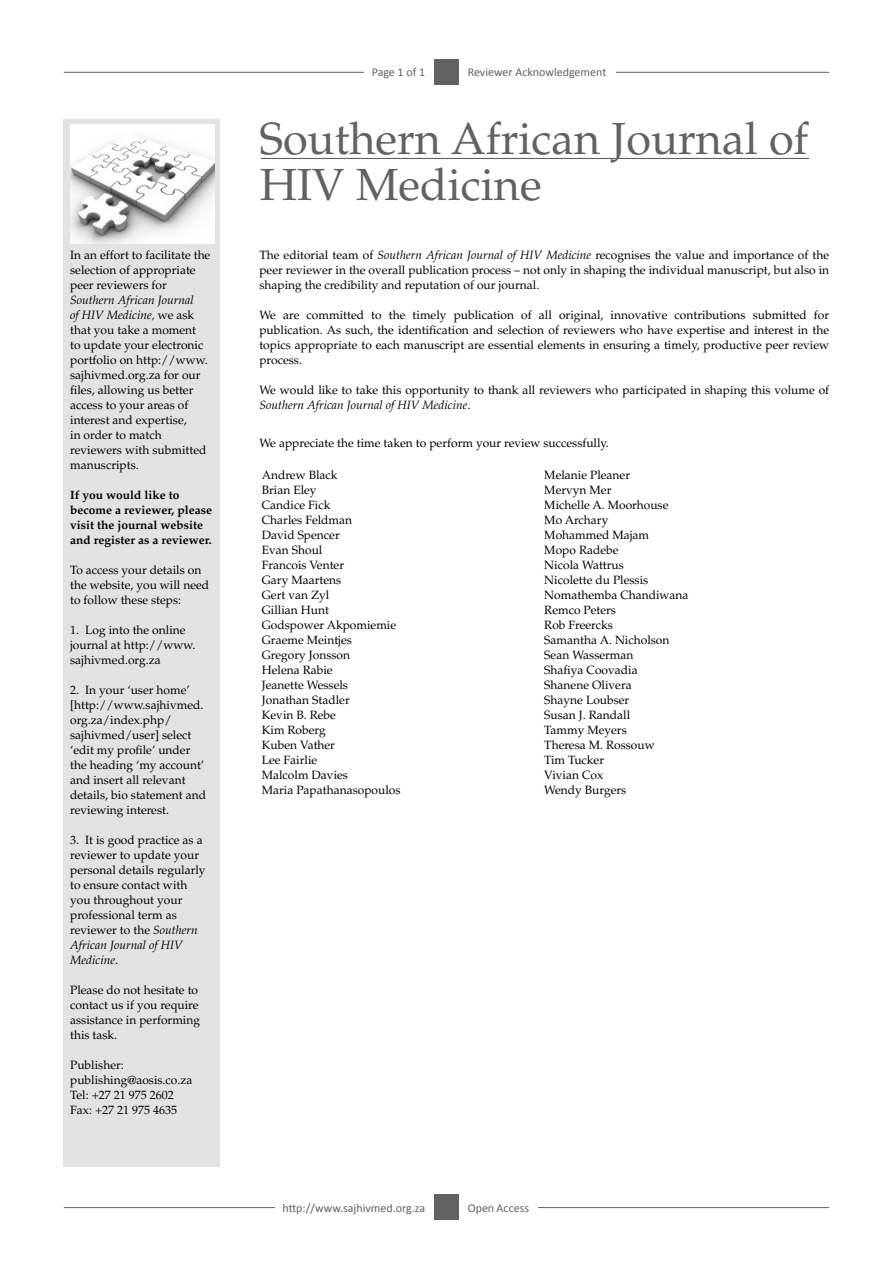
<style>
.page{position:relative;width:893px;height:1263px;background:#fff}
.page>*{position:absolute;margin:0;border:0;box-sizing:border-box;transform-origin:0 0}
.t1{font:45px/46.2px "Palatino";color:#626262}
.t2{font:12px/15px "Palatino";color:#000}
.t3{font:700 12px/15px "Palatino";color:#000}
.t4{font:12px "Calibri";color:#626262}
.t5{font:12px "Calibri";color:#606060}
.s1{font-style:italic}
</style>
<div class="page">
<div style="left:64px;top:120px;width:156px;height:1047px;background:#e2e2e2"></div>
<img style="left:70px;top:125px;width:144px;height:119px">
<hr style="left:64px;top:1207px;width:765px;height:1px;background:#626262">
<div style="left:434px;top:1194px;width:25px;height:26px;background:#626262"></div>
<div style="left:459px;top:1194px;width:79px;height:26px;background:#fff"></div>
<div style="left:275px;top:1194px;width:159px;height:26px;background:#fff"></div>
<hr style="left:64px;top:72px;width:765px;height:1px;background:#626262">
<div style="left:434px;top:59px;width:25px;height:26px;background:#626262"></div>
<div style="left:459px;top:59px;width:156px;height:26px;background:#fff"></div>
<div style="left:364px;top:59px;width:70px;height:26px;background:#fff"></div>
<hr style="left:261px;top:158px;width:548px;height:1px;background:#626262">
<p class="t2" style="left:70px;top:247px;width:142px">In an effort to facilitate the selection of appropriate peer reviewers for</p>
<p class="t2" style="left:70px;top:292px;width:139px"><span class="s1">Southern African Journal<br>of HIV Medicine,</span> we ask that you take a moment to update your electronic portfolio on http://www. sajhivmed.org.za for our files, allowing us better access to your areas of interest and expertise,<br>in order to match reviewers with submitted manuscripts.</p>
<p class="t3" style="left:70px;top:487px;width:143px">If you would like to become a reviewer, please visit the journal website and register as a reviewer.</p>
<p class="t2" style="left:70px;top:562px;width:141px">To access your details on the website, you will need to follow these steps:</p>
<p class="t2" style="left:70px;top:622px;width:127px">1. Log into the online journal at http://www. sajhivmed.org.za</p>
<p class="t2" style="left:70px;top:682px;width:137px">2. In your ‘user home’ [http://www.sajhivmed. org.za/index.php/ sajhivmed/user] select ‘edit my profile’ under the heading ‘my account’ and insert all relevant details, bio statement and reviewing interest.</p>
<p class="t2" style="left:70px;top:832px;width:137px">3. It is good practice as a reviewer to update your personal details regularly to ensure contact with you throughout your professional term as reviewer to the <span class="s1">Southern<br>African Journal of HIV<br>Medicine</span>.</p>
<p class="t2" style="left:70px;top:982px;width:131px">Please do not hesitate to contact us if you require assistance in performing this task.</p>
<p class="t2" style="left:70px;top:1057px;width:124px">Publisher: publishing@aosis.co.za<br>Tel: +27 21 975 2602<br>Fax: +27 21 975 4635</p>
<p class="t4" style="left:372px;top:65px;width:55px">Page 1 of 1</p>
<p class="t4" style="left:468px;top:65px;width:140px">Reviewer Acknowledgement</p>
<p class="t5" style="left:373px;top:72px;width:22px">of iii</p>
<h1 class="t1" style="left:259px;top:117px;width:551px">Southern African Journal of<br>HIV Medicine</h1>
<p class="t2" style="left:259px;top:247px;width:571px;text-align:justify">The editorial team of <span class="s1">Southern African Journal of HIV Medicine</span> recognises the value and importance of the peer reviewer in the overall publication process – not only in shaping the individual manuscript, but also in shaping the credibility and reputation of our journal.</p>
<p class="t2" style="left:259px;top:307px;width:571px;text-align:justify">We are committed to the timely publication of all original, innovative contributions submitted for publication. As such, the identification and selection of reviewers who have expertise and interest in the topics appropriate to each manuscript are essential elements in ensuring a timely, productive peer review process.</p>
<p class="t2" style="left:259px;top:382px;width:571px">We would like to take this opportunity to thank all reviewers who participated in shaping this volume of<br><span class="s1">Southern African Journal of HIV Medicine</span>.</p>
<p class="t2" style="left:259px;top:436px;width:351px">We appreciate the time taken to perform your review successfully.</p>
<p class="t2" style="left:262px;top:467px;width:140px">Andrew Black<br>Brian Eley<br>Candice Fick<br>Charles Feldman<br>David Spencer<br>Evan Shoul<br>Francois Venter<br>Gary Maartens<br>Gert van Zyl<br>Gillian Hunt<br>Godspower Akpomiemie<br>Graeme Meintjes<br>Gregory Jonsson<br>Helena Rabie<br>Jeanette Wessels<br>Jonathan Stadler<br>Kevin B. Rebe<br>Kim Roberg<br>Kuben Vather<br>Lee Fairlie<br>Malcolm Davies<br>Maria Papathanasopoulos</p>
<p class="t2" style="left:544px;top:467px;width:146px">Melanie Pleaner<br>Mervyn Mer<br>Michelle A. Moorhouse<br>Mo Archary<br>Mohammed Majam<br>Mopo Radebe<br>Nicola Wattrus<br>Nicolette du Plessis<br>Nomathemba Chandiwana<br>Remco Peters<br>Rob Freercks<br>Samantha A. Nicholson<br>Sean Wasserman<br>Shafiya Coovadia<br>Shanene Olivera<br>Shayne Loubser<br>Susan J. Randall<br>Tammy Meyers<br>Theresa M. Rossouw<br>Tim Tucker<br>Vivian Cox<br>Wendy Burgers</p>
<p class="t4" style="left:282px;top:1200px;width:144px">http://www.sajhivmed.org.za</p>
<p class="t4" style="left:468px;top:1200px;width:63px">Open Access</p>
</div>
